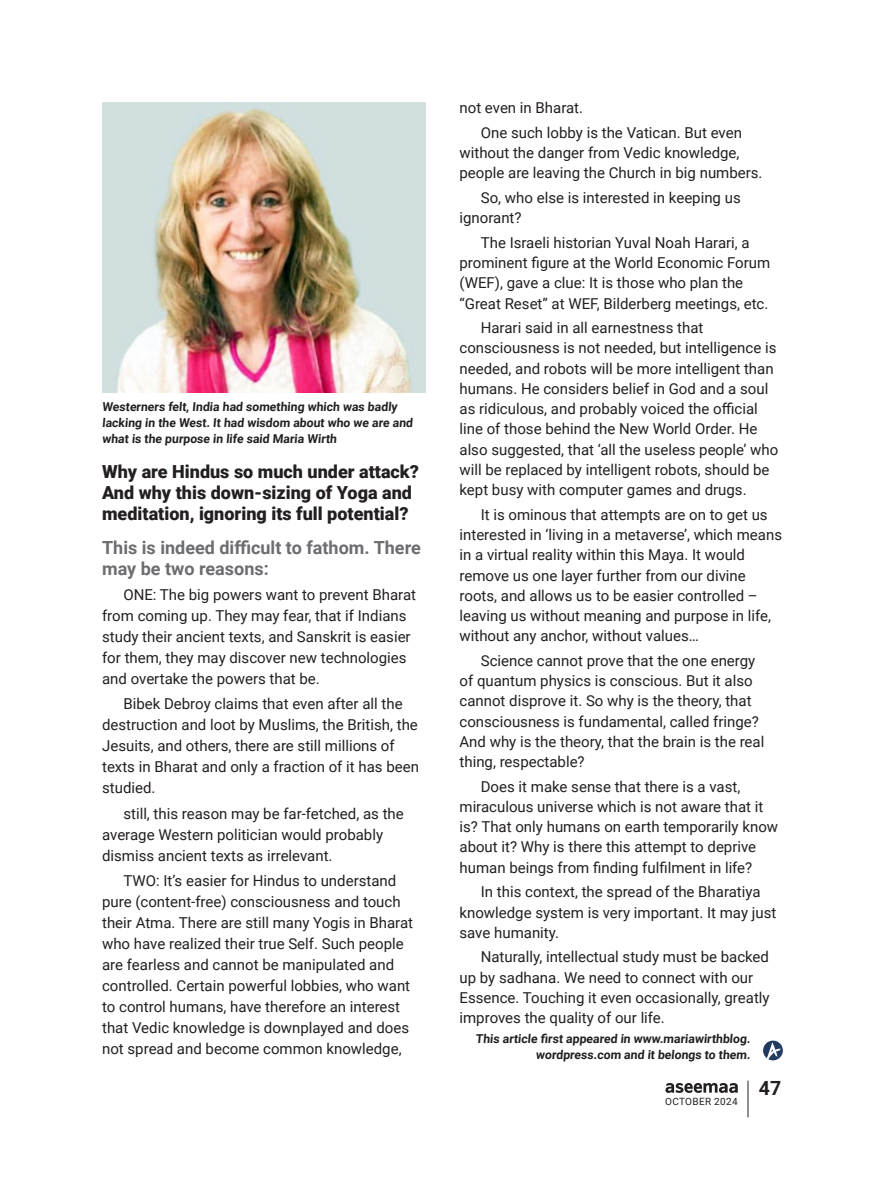
<style>
.page{position:relative;width:885px;height:1183px;background:#fff}
.page>*{position:absolute;margin:0;border:0;box-sizing:border-box;transform-origin:0 0}
.t1{font:700 19.5px "Roboto";color:#231f20}
.sub_heading{font:900 18px/21px "Roboto";color:#231f20}
.sub_heading-2{font:700 18px/21px "Roboto";color:#6c6d70}
.body{font:15px/20.2px "Roboto";color:#231f20}
.body-2{font:700 12.3px/15.9px "Roboto";color:#231f20;text-align:right}
.t2{font:10.05px "Roboto";letter-spacing:.035em;color:#231f20}
</style>
<div class="page">
<hr style="left:747px;top:1080px;width:1px;height:36px;background:#231f20">
<svg style="left:665px;top:1083px;width:72px;height:9px"></svg>
<svg style="left:763px;top:1040px;width:19px;height:20px"></svg>
<img style="left:102px;top:102px;width:323px;height:290px">
<p class="body-2" style="left:102px;top:398px;width:313px;text-align:left">Westerners felt, India had something which was badly lacking in the West. It had wisdom about who we are and what is the purpose in life said Maria Wirth</p>
<p class="sub_heading" style="left:102px;top:460px;width:318px">Why are Hindus so much under attack?<br>And why this down-sizing of Yoga and meditation, ignoring its full potential?</p>
<p class="sub_heading-2" style="left:102px;top:536px;width:320px">This is indeed difficult to fathom. There may be two reasons:</p>
<p class="body" style="left:102px;top:583px;width:315px;line-height:21px;text-indent:21px">ONE: The big powers want to prevent Bharat from coming up. They may fear, that if Indians study their ancient texts, and Sanskrit is easier for them, they may discover new technologies and overtake the powers that be.</p>
<p class="body" style="left:102px;top:692px;width:318px;line-height:21px;text-indent:21px">Bibek Debroy claims that even after all the destruction and loot by Muslims, the British, the Jesuits, and others, there are still millions of texts in Bharat and only a fraction of it has been studied.</p>
<p class="body" style="left:102px;top:802px;width:303px;line-height:21px;text-indent:21px">still, this reason may be far-fetched, as the average Western politician would probably dismiss ancient texts as irrelevant.</p>
<p class="body" style="left:102px;top:869px;width:312px;line-height:21px;text-indent:21px">TWO: It’s easier for Hindus to understand pure (content-free) consciousness and touch their Atma. There are still many Yogis in Bharat who have realized their true Self. Such people are fearless and cannot be manipulated and controlled. Certain powerful lobbies, who want to control humans, have therefore an interest that Vedic knowledge is downplayed and does not spread and become common knowledge,</p>
<p class="body" style="left:459px;top:97px;width:125px">not even in Bharat.</p>
<p class="body" style="left:459px;top:122px;width:304px;text-indent:21px">One such lobby is the Vatican. But even without the danger from Vedic knowledge, people are leaving the Church in big numbers.</p>
<p class="body" style="left:459px;top:187px;width:283px;text-indent:21px">So, who else is interested in keeping us ignorant?</p>
<p class="body" style="left:459px;top:232px;width:312px;text-indent:21px">The Israeli historian Yuval Noah Harari, a prominent figure at the World Economic Forum (WEF), gave a clue: It is those who plan the “Great Reset” at WEF, Bilderberg meetings, etc.</p>
<p class="body" style="left:459px;top:317px;width:320px;text-indent:21px">Harari said in all earnestness that consciousness is not needed, but intelligence is needed, and robots will be more intelligent than humans. He considers belief in God and a soul as ridiculous, and probably voiced the official line of those behind the New World Order. He also suggested, that ‘all the useless people’ who will be replaced by intelligent robots, should be kept busy with computer games and drugs.</p>
<p class="body" style="left:459px;top:503px;width:324px;text-indent:21px">It is ominous that attempts are on to get us interested in ‘living in a metaverse’, which means in a virtual reality within this Maya. It would remove us one layer further from our divine roots, and allows us to be easier controlled – leaving us without meaning and purpose in life, without any anchor, without values…</p>
<p class="body" style="left:459px;top:649px;width:306px;text-indent:21px">Science cannot prove that the one energy of quantum physics is conscious. But it also cannot disprove it. So why is the theory, that consciousness is fundamental, called fringe?<br>And why is the theory, that the brain is the real thing, respectable?</p>
<p class="body" style="left:459px;top:775px;width:320px;text-indent:21px">Does it make sense that there is a vast, miraculous universe which is not aware that it is? That only humans on earth temporarily know about it? Why is there this attempt to deprive human beings from finding fulfilment in life?</p>
<p class="body" style="left:459px;top:881px;width:318px;text-indent:21px">In this context, the spread of the Bharatiya knowledge system is very important. It may just save humanity.</p>
<p class="body" style="left:459px;top:946px;width:311px;text-indent:21px">Naturally, intellectual study must be backed up by sadhana. We need to connect with our Essence. Touching it even occasionally, greatly improves the quality of our life.</p>
<p class="body-2" style="left:475px;top:1030px;width:278px">This article first appeared in www.mariawirthblog. wordpress.com and it belongs to them.</p>
<p class="t2" style="left:665px;top:1093px;width:74px">OCTOBER 2024</p>
<h1 class="t1" style="left:758px;top:1074px;width:24px">47</h1>
</div>
